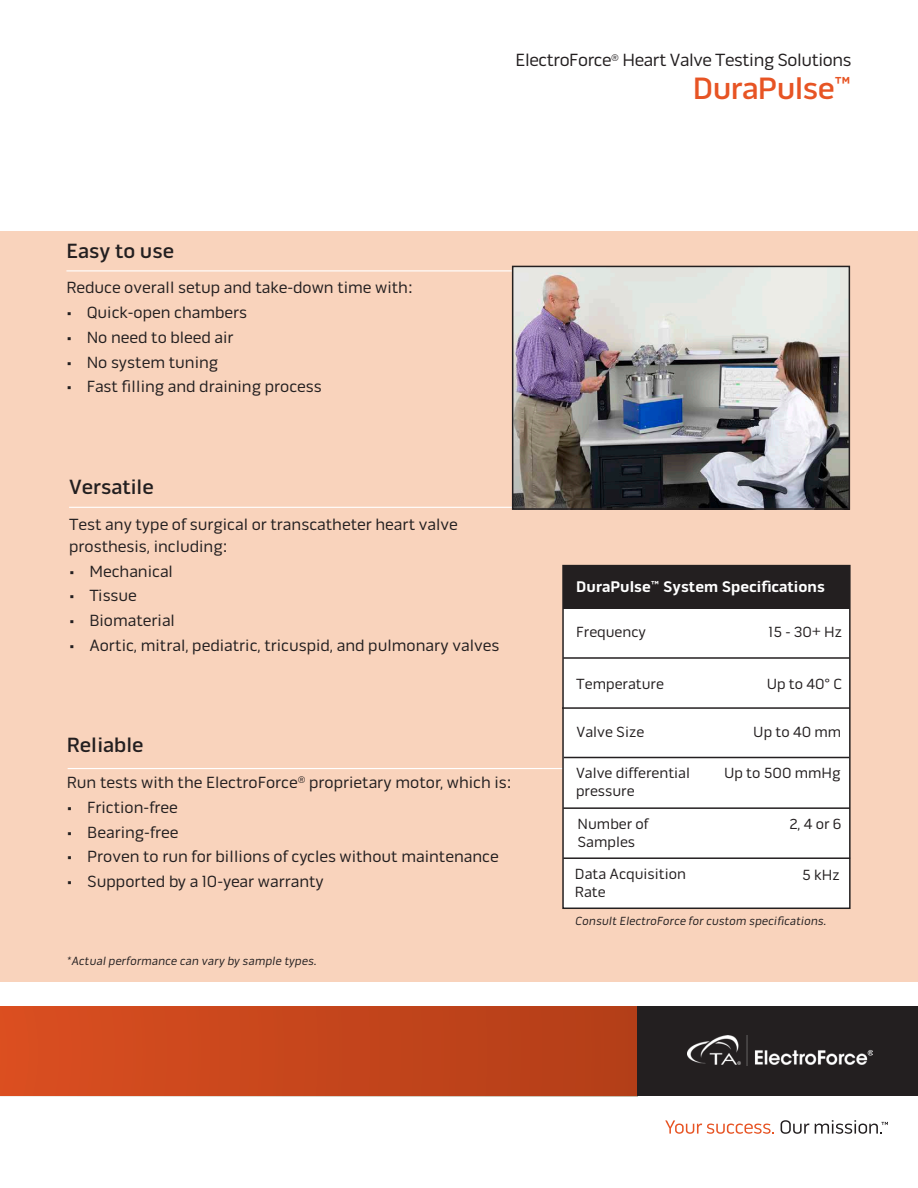
<style>
.page{position:relative;width:918px;height:1188px;background:#fff}
.page>*{position:absolute;margin:0;border:0;box-sizing:border-box;transform-origin:0 0}
.t1{font:500 31.5px "Bose Gothic";letter-spacing:-.02em;color:#e75424}
.t2{font:500 21px "Bose Gothic";color:#231f20}
.t3{font:18px "Bose Gothic";letter-spacing:-.02em;color:#231f20}
.t4{font:16.5px/22.2px "Bose Gothic";color:#231f20}
.t5{font:700 15.75px "Bose Gothic";color:#fff}
.t6{font:15px/18px "Bose Gothic";color:#231f20}
.t7{font:italic 12px "Bose Gothic";color:#231f20}
</style>
<div class="page">
<div style="left:0;top:231px;width:918px;height:751px;background:#f9d3bc"></div>
<hr style="left:69px;top:507px;width:647px;height:1px;background:#fff">
<hr style="left:68px;top:768px;width:634px;height:1px;background:#fff">
<svg style="left:665px;top:1120px;width:109px;height:14px"></svg>
<svg style="left:781px;top:1120px;width:28px;height:14px"></svg>
<svg style="left:815px;top:1120px;width:73px;height:14px"></svg>
<div style="left:0;top:1007px;width:637px;height:89px;background:linear-gradient(to right,#da4e20,#b23e18)"></div>
<hr style="left:66px;top:270px;width:749px;height:1px;background:#fff">
<img style="left:515px;top:269px;width:332px;height:238px">
<div style="left:512px;top:266px;width:338px;height:244px;border:2px solid #231f20"></div>
<div style="left:563px;top:566px;width:287px;height:342px;background:#fff"></div>
<div style="left:562px;top:565px;width:289px;height:344px;border:2px solid #231f20"></div>
<div style="left:563px;top:566px;width:287px;height:43px;background:#231f20"></div>
<hr style="left:563px;top:657px;width:287px;height:2px;background:#231f20">
<hr style="left:562px;top:707px;width:288px;height:2px;background:#231f20">
<hr style="left:564px;top:757px;width:285px;height:1px;background:#231f20">
<hr style="left:563px;top:807px;width:287px;height:2px;background:#231f20">
<hr style="left:563px;top:857px;width:287px;height:2px;background:#231f20">
<div style="left:637px;top:1007px;width:281px;height:89px;background:#231f20"></div>
<img style="left:688px;top:1035px;width:185px;height:30px">
<p class="t2" style="left:66px;top:238px;width:109px">Easy to use</p>
<p class="t4" style="left:66px;top:277px;width:348px">Reduce overall setup and take-down time with:</p>
<p class="t4" style="left:66px;top:301px;width:182px">• Quick-open chambers</p>
<p class="t4" style="left:66px;top:326px;width:169px">• No need to bleed air</p>
<p class="t4" style="left:66px;top:351px;width:153px">• No system tuning</p>
<p class="t4" style="left:66px;top:376px;width:257px">• Fast filling and draining process</p>
<p class="t3" style="left:516px;top:50px;width:338px">ElectroForce<sup>®</sup> Heart Valve Testing Solutions</p>
<p class="t1" style="left:693px;top:70px;width:160px">DuraPulse™</p>
<p class="t2" style="left:69px;top:475px;width:86px">Versatile</p>
<p class="t4" style="left:69px;top:513px;width:390px">Test any type of surgical or transcatheter heart valve prosthesis, including:</p>
<p class="t4" style="left:69px;top:560px;width:105px">• Mechanical</p>
<p class="t4" style="left:69px;top:585px;width:69px">• Tissue</p>
<p class="t4" style="left:69px;top:609px;width:107px">• Biomaterial</p>
<p class="t4" style="left:69px;top:634px;width:432px">• Aortic, mitral, pediatric, tricuspid, and pulmonary valves</p>
<p class="t2" style="left:67px;top:733px;width:78px">Reliable</p>
<p class="t4" style="left:67px;top:772px;width:446px">Run tests with the ElectroForce<sup>®</sup> proprietary motor, which is:</p>
<p class="t4" style="left:67px;top:796px;width:112px">• Friction-free</p>
<p class="t4" style="left:67px;top:821px;width:113px">• Bearing-free</p>
<p class="t4" style="left:67px;top:846px;width:433px">• Proven to run for billions of cycles without maintenance</p>
<p class="t4" style="left:67px;top:871px;width:258px">• Supported by a 10-year warranty</p>
<p class="t7" style="left:67px;top:954px;width:252px">*Actual performance can vary by sample types.</p>
<p class="t5" style="left:576px;top:578px;width:250px">DuraPulse™ System Specifications</p>
<p class="t6" style="left:576px;top:623px;width:71px">Frequency</p>
<p class="t6" style="left:576px;top:675px;width:89px">Temperature</p>
<p class="t6" style="left:577px;top:723px;width:69px">Valve Size</p>
<p class="t6" style="left:576px;top:764px;width:115px">Valve differential pressure</p>
<p class="t6" style="left:769px;top:623px;width:75px">15 - 30+ Hz</p>
<p class="t6" style="left:767px;top:675px;width:77px">Up to 40° C</p>
<p class="t6" style="left:753px;top:723px;width:90px">Up to 40 mm</p>
<p class="t6" style="left:724px;top:764px;width:118px">Up to 500 mmHg</p>
<p class="t6" style="left:578px;top:815px;width:73px">Number of<br>Samples</p>
<p class="t6" style="left:575px;top:865px;width:112px">Data Acquisition<br>Rate</p>
<p class="t6" style="left:789px;top:815px;width:54px">2, 4 or 6</p>
<p class="t6" style="left:802px;top:866px;width:39px">5 kHz</p>
<p class="t7" style="left:576px;top:914px;width:253px">Consult ElectroForce for custom specifications.</p>
</div>
